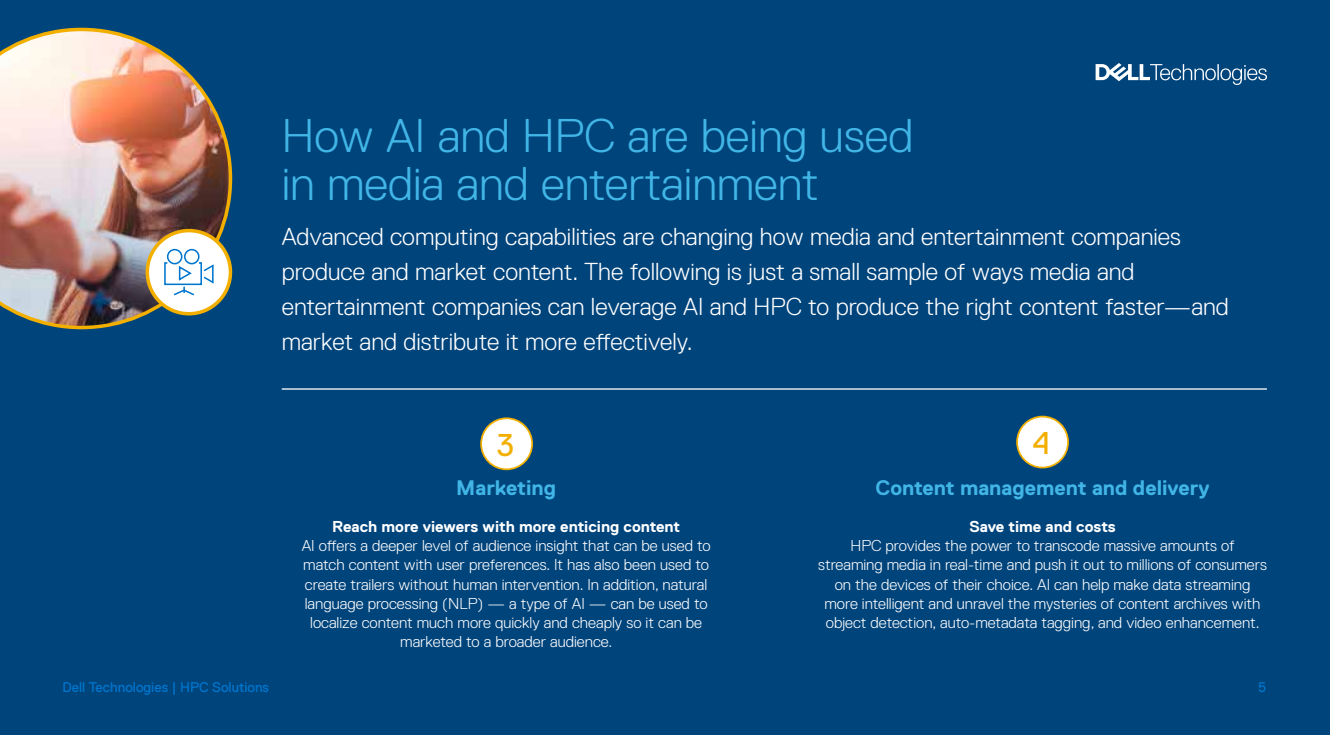
<style>
.page{position:relative;width:1330px;height:735px;background:#00447c}
.page>*{position:absolute;margin:0;border:0;box-sizing:border-box;transform-origin:0 0}
.t1{font:300 47.25px/47.2px "Dell Replica";color:#41b6e6}
.t2{font:31.5px "Dell Replica";color:#f2af00}
.t3{font:300 24.5px/35px "Dell Replica";color:#fff}
.t4{font:700 21px "Dell Replica";color:#41b6e6}
.t5{font:300 15.75px/19.2px "Dell Replica";color:#fff;text-align:center}
.t6{font:700 15.75px "Dell Replica";color:#fff}
.t7{font:14px "Dell Replica";color:#0076ce}
</style>
<div class="page">
<img style="left:0;top:28px;width:232px;height:301px">
<div style="left:147px;top:231px;width:83px;height:83px;background:#fff;border-radius:50%"></div>
<div style="left:146px;top:229px;width:86px;height:87px;border:4px solid #f2af00;border-radius:50%"></div>
<div style="left:184px;top:249px;width:16px;height:15px;border:2px solid #0076ce;border-radius:50%"></div>
<div style="left:167px;top:249px;width:15px;height:15px;border:2px solid #0076ce;border-radius:50%"></div>
<svg style="left:164px;top:261px;width:50px;height:35px"></svg>
<div style="left:481px;top:418px;width:51px;height:51px;background:#fff;border-radius:50%"></div>
<div style="left:480px;top:417px;width:53px;height:53px;border:2px solid #f2af00;border-radius:50%"></div>
<div style="left:1017px;top:417px;width:51px;height:51px;background:#fff;border-radius:50%"></div>
<div style="left:1016px;top:416px;width:53px;height:52px;border:2px solid #f2af00;border-radius:50%"></div>
<hr style="left:282px;top:388px;width:985px;height:2px;background:#fff">
<svg style="left:1096px;top:63px;width:171px;height:22px"></svg>
<h1 class="t1" style="left:282px;top:113px;width:633px">How AI and HPC are being used in media and entertainment</h1>
<p class="t3" style="left:282px;top:219px;width:949px">Advanced computing capabilities are changing how media and entertainment companies produce and market content. The following is just a small sample of ways media and entertainment companies can leverage AI and HPC to produce the right content faster—and market and distribute it more effectively.</p>
<h2 class="t2" style="left:497px;top:428px;width:19px">3</h2>
<h2 class="t2" style="left:1033px;top:426px;width:19px">4</h2>
<h3 class="t4" style="left:456px;top:476px;width:101px">Marketing</h3>
<p class="t6" style="left:332px;top:518px;width:350px">Reach more viewers with more enticing content</p>
<p class="t5" style="left:302px;top:536px;width:411px">AI offers a deeper level of audience insight that can be used to match content with user preferences. It has also been used to create trailers without human intervention. In addition, natural language processing (NLP) — a type of AI — can be used to localize content much more quickly and cheaply so it can be marketed to a broader audience.</p>
<h3 class="t4" style="left:876px;top:476px;width:336px">Content management and delivery</h3>
<p class="t6" style="left:969px;top:518px;width:148px">Save time and costs</p>
<p class="t5" style="left:818px;top:536px;width:450px">HPC provides the power to transcode massive amounts of streaming media in real-time and push it out to millions of consumers on the devices of their choice. AI can help make data streaming more intelligent and unravel the mysteries of content archives with object detection, auto-metadata tagging, and video enhancement.</p>
<p class="t7" style="left:63px;top:679px;width:208px">Dell Technologies | HPC Solutions</p>
<p class="t7" style="left:1258px;top:679px;width:10px">5</p>
</div>
